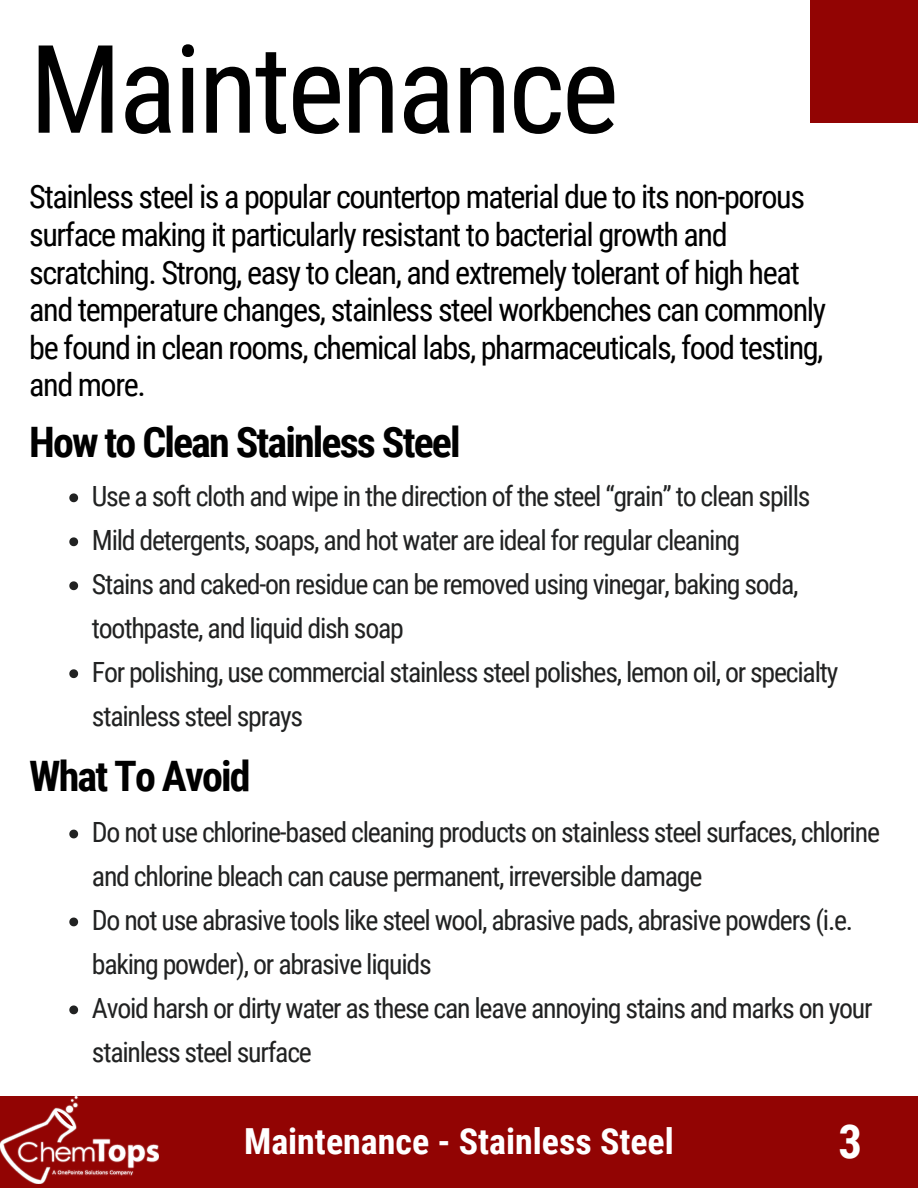
<style>
.page{position:relative;width:918px;height:1188px;background:#fff}
.page>*{position:absolute;margin:0;border:0;box-sizing:border-box;transform-origin:0 0}
.t1{font:122.7px "Roboto Condensed";letter-spacing:-.03em;color:#000}
.t2{font:700 46.65px "Roboto Condensed";color:#fff}
.t3{font:700 42px "Roboto Condensed";letter-spacing:-.045em;color:#000}
.t4{font:700 36px "Roboto Condensed";color:#fff}
.t5{font:32.25px/37.5px "Roboto Condensed";letter-spacing:-.045em;color:#000}
.t6{font:27.9px/44px "Roboto Condensed";letter-spacing:-.045em;color:#212222}
</style>
<div class="page">
<div style="left:810px;top:0;width:108px;height:123px;background:#920403"></div>
<div style="left:0;top:1096px;width:918px;height:92px;background:#920403"></div>
<img style="left:0;top:1096px;width:159px;height:88px">
<svg style="left:69px;top:493px;width:9px;height:9px"></svg>
<svg style="left:69px;top:537px;width:9px;height:9px"></svg>
<svg style="left:69px;top:581px;width:9px;height:9px"></svg>
<svg style="left:69px;top:669px;width:9px;height:9px"></svg>
<svg style="left:69px;top:830px;width:9px;height:8px"></svg>
<svg style="left:69px;top:918px;width:9px;height:8px"></svg>
<svg style="left:69px;top:1005px;width:9px;height:9px"></svg>
<h1 class="t1" style="left:29px;top:19px;width:591px">Maintenance</h1>
<p class="t5" style="left:29px;top:179px;width:798px">Stainless steel is a popular countertop material due to its non-porous surface making it particularly resistant to bacterial growth and scratching. Strong, easy to clean, and extremely tolerant of high heat and temperature changes, stainless steel workbenches can commonly be found in clean rooms, chemical labs, pharmaceuticals, food testing, and more.</p>
<h3 class="t3" style="left:29px;top:418px;width:433px">How to Clean Stainless Steel</h3>
<p class="t6" style="left:92px;top:475px;width:748px">Use a soft cloth and wipe in the direction of the steel “grain” to clean spills Mild detergents, soaps, and hot water are ideal for regular cleaning<br>Stains and caked-on residue can be removed using vinegar, baking soda, toothpaste, and liquid dish soap<br>For polishing, use commercial stainless steel polishes, lemon oil, or specialty stainless steel sprays</p>
<h3 class="t3" style="left:29px;top:752px;width:223px">What To Avoid</h3>
<p class="t6" style="left:92px;top:811px;width:790px">Do not use chlorine-based cleaning products on stainless steel surfaces, chlorine and chlorine bleach can cause permanent, irreversible damage<br>Do not use abrasive tools like steel wool, abrasive pads, abrasive powders (i.e. baking powder), or abrasive liquids<br>Avoid harsh or dirty water as these can leave annoying stains and marks on your stainless steel surface</p>
<p class="t4" style="left:244px;top:1121px;width:431px">Maintenance - Stainless Steel</p>
<h2 class="t2" style="left:838px;top:1115px;width:25px">3</h2>
</div>
